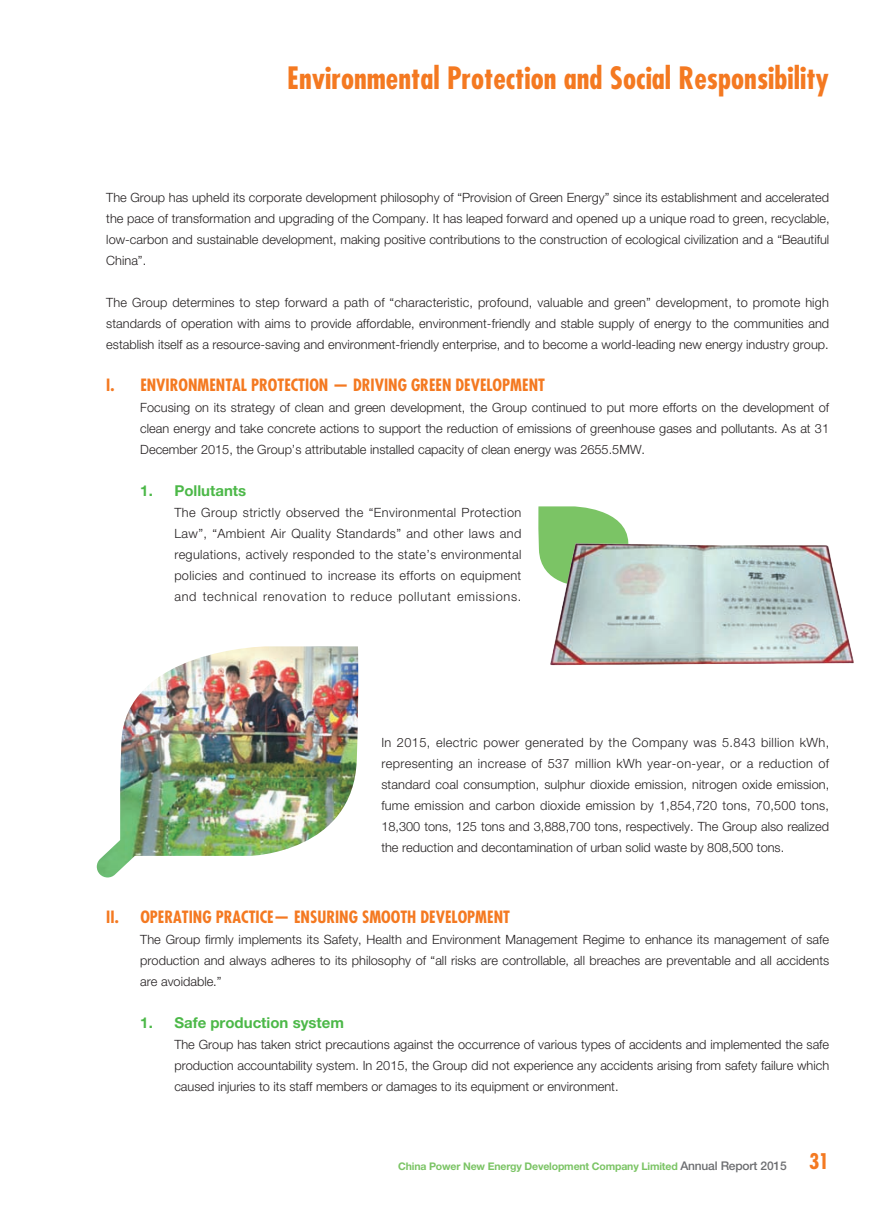
<style>
.page{position:relative;width:893px;height:1212px;background:#fff}
.page>*{position:absolute;margin:0;border:0;box-sizing:border-box;transform-origin:0 0}
.t1{font:700 condensed 30px "Futura Std";color:#f47921}
.t2{font:700 condensed 21px "Futura Std";color:#f47921}
._01_H1{font:700 condensed 16.5px "Futura Std";color:#f47921}
._02_H2{font:700 15px "Helvetica Neue LT Std";color:#4cb848}
._00_txt{font:300 12.75px/21px "Helvetica Neue LT Std";color:#231f20;text-align:justify}
.t3{font:700 10.5px "Helvetica Neue LT Std";letter-spacing:-.015em;color:#7bc465}
.s1{font-weight:500;font-size:12px;color:#6c6d70}
</style>
<div class="page">
<img style="left:97px;top:646px;width:262px;height:231px">
<svg style="left:538px;top:506px;width:90px;height:62px"></svg>
<img style="left:544px;top:536px;width:310px;height:130px">
<p class="t1" style="left:287px;top:59px;width:543px">Environmental Protection and Social Responsibility</p>
<p class="_00_txt" style="left:106px;top:187px;width:725px">The Group has upheld its corporate development philosophy of “Provision of Green Energy” since its establishment and accelerated the pace of transformation and upgrading of the Company. It has leaped forward and opened up a unique road to green, recyclable, low-carbon and sustainable development, making positive contributions to the construction of ecological civilization and a “Beautiful China”.</p>
<p class="_00_txt" style="left:106px;top:292px;width:724px">The Group determines to step forward a path of “characteristic, profound, valuable and green” development, to promote high standards of operation with aims to provide affordable, environment-friendly and stable supply of energy to the communities and establish itself as a resource-saving and environment-friendly enterprise, and to become a world-leading new energy industry group.</p>
<p class="_01_H1" style="left:106px;top:375px;width:440px">I. ENVIRONMENTAL PROTECTION — DRIVING GREEN DEVELOPMENT</p>
<p class="_00_txt" style="left:140px;top:397px;width:690px">Focusing on its strategy of clean and green development, the Group continued to put more efforts on the development of clean energy and take concrete actions to support the reduction of emissions of greenhouse gases and pollutants. As at 31<br>December 2015, the Group’s attributable installed capacity of clean energy was 2655.5MW.</p>
<p class="_02_H2" style="left:140px;top:481px;width:107px">1. Pollutants</p>
<p class="_00_txt" style="left:174px;top:502px;width:349px">The Group strictly observed the “Environmental Protection Law”, “Ambient Air Quality Standards” and other laws and regulations, actively responded to the state’s environmental policies and continued to increase its efforts on equipment and technical renovation to reduce pollutant emissions.</p>
<p class="_00_txt" style="left:381px;top:732px;width:449px">In 2015, electric power generated by the Company was 5.843 billion kWh, representing an increase of 537 million kWh year-on-year, or a reduction of standard coal consumption, sulphur dioxide emission, nitrogen oxide emission, fume emission and carbon dioxide emission by 1,854,720 tons, 70,500 tons, 18,300 tons, 125 tons and 3,888,700 tons, respectively. The Group also realized the reduction and decontamination of urban solid waste by 808,500 tons.</p>
<p class="_01_H1" style="left:106px;top:906px;width:405px">II. OPERATING PRACTICE— ENSURING SMOOTH DEVELOPMENT</p>
<p class="_00_txt" style="left:140px;top:928px;width:690px">The Group firmly implements its Safety, Health and Environment Management Regime to enhance its management of safe production and always adheres to its philosophy of “all risks are controllable, all breaches are preventable and all accidents are avoidable.”</p>
<p class="_02_H2" style="left:140px;top:1013px;width:205px">1. Safe production system</p>
<p class="_00_txt" style="left:174px;top:1033px;width:656px">The Group has taken strict precautions against the occurrence of various types of accidents and implemented the safe production accountability system. In 2015, the Group did not experience any accidents arising from safety failure which caused injuries to its staff members or damages to its equipment or environment.</p>
<p class="t3" style="left:398px;top:1159px;width:390px">China Power New Energy Development Company Limited <span class="s1">Annual Report 2015</span></p>
<p class="t2" style="left:809px;top:1148px;width:22px">31</p>
</div>
